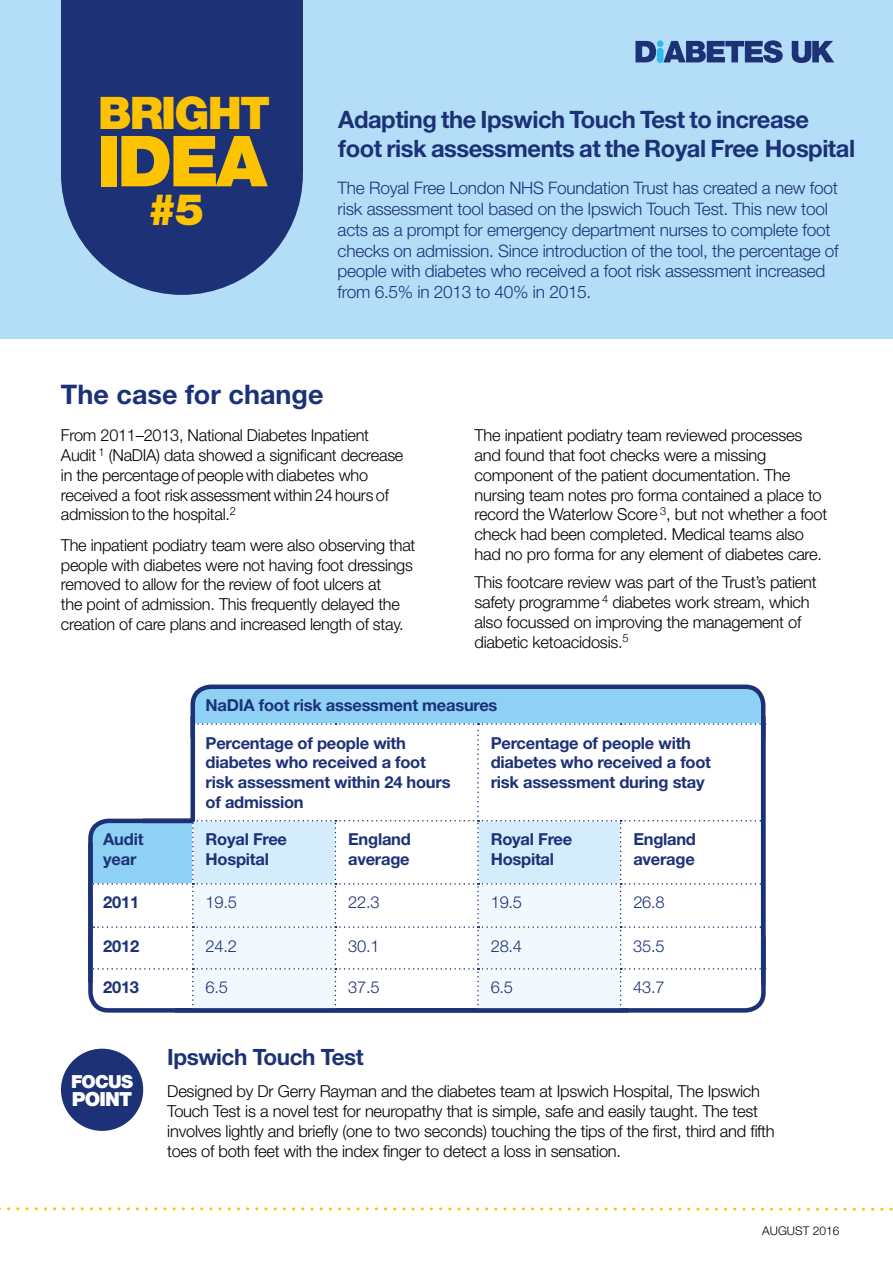
<style>
.page{position:relative;width:893px;height:1263px;background:#fff}
.page>*{position:absolute;margin:0;border:0;box-sizing:border-box;transform-origin:0 0}
.t1{font:900 70.5px "Helvetica Neue LT Std";color:#fdc300}
.t2{font:900 45px "Helvetica Neue LT Std";letter-spacing:-.04em;color:#fdc300}
.t3{font:900 43.5px "Helvetica Neue LT Std";color:#fdc300}
.t4{font:700 27px "Helvetica Neue LT Std";color:#1d3176}
.t5{font:700 24px/28.8px "Helvetica Neue LT Std";letter-spacing:-.02em;color:#1d3176}
.t6{font:700 22.5px "Helvetica Neue LT Std";letter-spacing:-.02em;color:#1d3176}
.t7{font:900 19.5px "Helvetica Neue LT Std";letter-spacing:-.04em;color:#fff}
.t8{font:900 18px "Helvetica Neue LT Std";letter-spacing:-.04em;color:#fff}
.t9{font:300 17.25px/20.7px "Helvetica Neue LT Std";letter-spacing:-.015em;color:#1d3176}
.t10{font:300 16.5px/19.8px "Helvetica Neue LT Std";letter-spacing:-.015em;color:#000}
.t11{font:700 16.5px/19.8px "Helvetica Neue LT Std";letter-spacing:-.015em;color:#1d3176}
.t12{font:300 16.5px "Helvetica Neue LT Std";letter-spacing:-.015em;color:#1d3176}
.t13{font:300 12px "Helvetica Neue LT Std";color:#000}
</style>
<div class="page">
<div style="left:0;top:0;width:893px;height:338px;background:#b4def8"></div>
<svg style="left:635px;top:41px;width:21px;height:21px"></svg>
<svg style="left:663px;top:40px;width:120px;height:23px"></svg>
<svg style="left:792px;top:41px;width:42px;height:22px"></svg>
<div style="left:657px;top:40px;width:6px;height:7px;background:#30baed;border-radius:50%"></div>
<div style="left:657px;top:48px;width:6px;height:15px;background:#30baed;border-radius:3px"></div>
<div style="left:61px;top:53px;width:242px;height:242px;background:#1d3176;border-radius:50%"></div>
<div style="left:61px;top:0;width:242px;height:171px;background:#1d3176"></div>
<svg style="left:0;top:1207px;width:893px;height:4px"></svg>
<div style="left:193px;top:687px;width:570px;height:66px;background:#8fd1f4;border-radius:18px"></div>
<div style="left:191px;top:684px;width:574px;height:72px;border:4px solid #1d3176;border-radius:18px"></div>
<div style="left:175px;top:1008px;width:453px;height:5px;background:#1d3176"></div>
<div style="left:88px;top:843px;width:5px;height:140px;background:#293b7d"></div>
<svg style="left:89px;top:712px;width:677px;height:298px"></svg>
<div style="left:61px;top:1049px;width:82px;height:82px;background:#1d3176;border-radius:50%"></div>
<h2 class="t2" style="left:98px;top:86px;width:173px">BRIGHT</h2>
<h1 class="t1" style="left:97px;top:119px;width:172px">IDEA</h1>
<h3 class="t3" style="left:148px;top:184px;width:58px">#5</h3>
<h3 class="t5" style="left:338px;top:105px;width:518px">Adapting the Ipswich Touch Test to increase foot risk assessments at the Royal Free Hospital</h3>
<p class="t9" style="left:338px;top:178px;width:503px">The Royal Free London NHS Foundation Trust has created a new foot risk assessment tool based on the Ipswich Touch Test. This new tool acts as a prompt for emergency department nurses to complete foot checks on admission. Since introduction of the tool, the percentage of people with diabetes who received a foot risk assessment increased from 6.5% in 2013 to 40% in 2015.</p>
<h3 class="t4" style="left:61px;top:378px;width:264px">The case for change</h3>
<p class="t10" style="left:61px;top:425px;width:344px">From 2011–2013, National Diabetes Inpatient Audit <sup>1</sup> (NaDIA) data showed a significant decrease in the percentage of people with diabetes who received a foot risk assessment within 24 hours of admission to the hospital.<sup>2</sup></p>
<p class="t10" style="left:61px;top:535px;width:356px">The inpatient podiatry team were also observing that people with diabetes were not having foot dressings removed to allow for the review of foot ulcers at<br>the point of admission. This frequently delayed the creation of care plans and increased length of stay.</p>
<p class="t10" style="left:474px;top:425px;width:354px">The inpatient podiatry team reviewed processes and found that foot checks were a missing component of the patient documentation. The nursing team notes pro forma contained a place to record the Waterlow Score <sup>3</sup>, but not whether a foot check had been completed. Medical teams also had no pro forma for any element of diabetes care.</p>
<p class="t10" style="left:474px;top:572px;width:344px">This footcare review was part of the Trust’s patient safety programme <sup>4</sup> diabetes work stream, which also focussed on improving the management of diabetic ketoacidosis.<sup>5</sup></p>
<p class="t11" style="left:206px;top:695px;width:293px">NaDIA foot risk assessment measures</p>
<p class="t11" style="left:206px;top:732px;width:246px">Percentage of people with diabetes who received a foot risk assessment within 24 hours of admission</p>
<p class="t11" style="left:491px;top:732px;width:222px">Percentage of people with diabetes who received a foot risk assessment during stay</p>
<p class="t11" style="left:103px;top:829px;width:42px">Audit year</p>
<p class="t11" style="left:206px;top:829px;width:83px">Royal Free<br>Hospital</p>
<p class="t11" style="left:348px;top:829px;width:64px">England average</p>
<p class="t11" style="left:491px;top:829px;width:83px">Royal Free<br>Hospital</p>
<p class="t11" style="left:633px;top:829px;width:64px">England average</p>
<p class="t11" style="left:103px;top:892px;width:37px">2011</p>
<p class="t12" style="left:206px;top:892px;width:33px">19.5</p>
<p class="t12" style="left:348px;top:892px;width:33px">22.3</p>
<p class="t12" style="left:491px;top:892px;width:33px">19.5</p>
<p class="t12" style="left:633px;top:892px;width:33px">26.8</p>
<p class="t11" style="left:103px;top:935px;width:37px">2012</p>
<p class="t12" style="left:206px;top:936px;width:33px">24.2</p>
<p class="t12" style="left:348px;top:936px;width:33px">30.1</p>
<p class="t12" style="left:491px;top:936px;width:33px">28.4</p>
<p class="t12" style="left:633px;top:936px;width:33px">35.5</p>
<p class="t11" style="left:103px;top:977px;width:37px">2013</p>
<p class="t12" style="left:206px;top:977px;width:24px">6.5</p>
<p class="t12" style="left:348px;top:977px;width:33px">37.5</p>
<p class="t12" style="left:491px;top:977px;width:24px">6.5</p>
<p class="t12" style="left:633px;top:977px;width:33px">43.7</p>
<p class="t8" style="left:71px;top:1070px;width:64px">FOCUS</p>
<p class="t7" style="left:72px;top:1087px;width:62px">POINT</p>
<h3 class="t6" style="left:167px;top:1043px;width:198px">Ipswich Touch Test</h3>
<p class="t10" style="left:167px;top:1081px;width:609px">Designed by Dr Gerry Rayman and the diabetes team at Ipswich Hospital, The Ipswich Touch Test is a novel test for neuropathy that is simple, safe and easily taught. The test involves lightly and briefly (one to two seconds) touching the tips of the first, third and fifth toes of both feet with the index finger to detect a loss in sensation.</p>
<p class="t13" style="left:762px;top:1224px;width:79px">AUGUST 2016</p>
</div>
